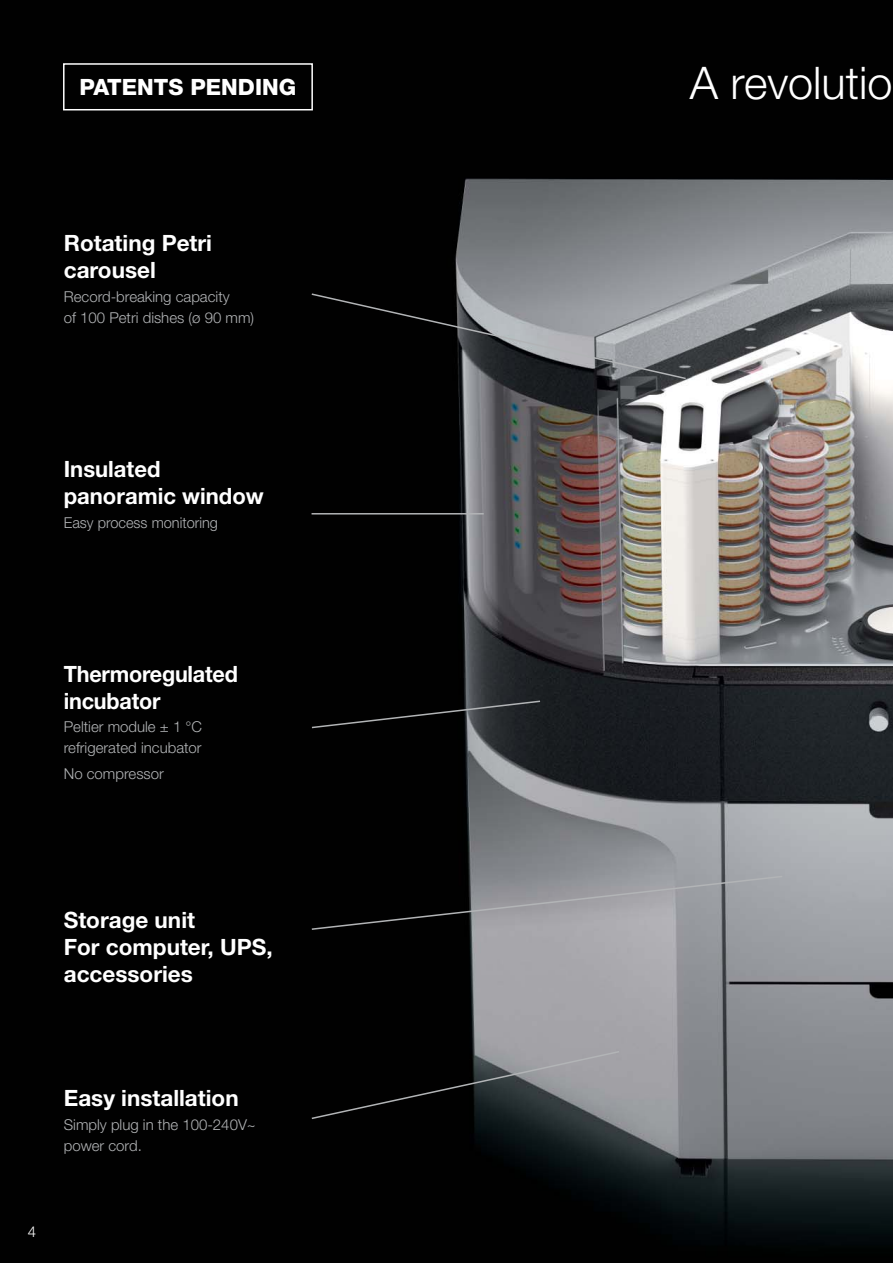
<style>
.page{position:relative;width:893px;height:1263px;background:#fff}
.page>*{position:absolute;margin:0;border:0;box-sizing:border-box;transform-origin:0 0}
.t1{font:300 45px "Helvetica Neue";color:#fff}
.t2{font:700 22.5px/27px "Helvetica Neue";color:#fff}
.t3{font:700 22.5px/27px "Helvetica Neue";color:#fff;scale:.96 1}
.t4{font:800 22.5px "Helvetica Neue";color:#fff}
.t5{font:300 15px/21px "Helvetica Neue";color:#b2b4b6}
.t6{font:300 15px "Helvetica Neue";color:#fff}
</style>
<div class="page">
<img style="left:0;top:0;width:893px;height:1263px">
<svg style="left:310px;top:292px;width:377px;height:88px;background:#505254"></svg>
<svg style="left:305px;top:512px;width:180px;height:3px"></svg>
<svg style="left:310px;top:700px;width:232px;height:29px;background:#18191b"></svg>
<svg style="left:310px;top:1050px;width:311px;height:70px;background:#36393a"></svg>
<svg style="left:310px;top:875px;width:474px;height:56px;background:#69696d"></svg>
<div style="left:63px;top:63px;width:250px;height:47px;border:2px solid #fff"></div>
<h2 class="t4" style="left:80px;top:79px;width:218px">PATENTS PENDING</h2>
<h2 class="t2" style="left:64px;top:233px;width:150px">Rotating Petri carousel</h2>
<p class="t5" style="left:64px;top:288px;width:192px">Record-breaking capacity<br>of 100 Petri dishes (ø 90 mm)</p>
<h2 class="t2" style="left:64px;top:458px;width:201px">Insulated panoramic window</h2>
<p class="t5" style="left:64px;top:514px;width:156px">Easy process monitoring</p>
<h2 class="t3" style="left:64px;top:663px;width:183px">Thermoregulated incubator</h2>
<p class="t5" style="left:64px;top:718px;width:140px">Peltier module ± 1 °C refrigerated incubator</p>
<p class="t5" style="left:64px;top:765px;width:102px">No compressor</p>
<h2 class="t2" style="left:64px;top:909px;width:210px">Storage unit<br>For computer, UPS, accessories</h2>
<h2 class="t2" style="left:64px;top:1088px;width:176px">Easy installation</h2>
<p class="t5" style="left:64px;top:1116px;width:194px">Simply plug in the 100-240V~ power cord.</p>
<p class="t6" style="left:28px;top:1226px;width:10px">4</p>
<h1 class="t1" style="left:690px;top:67px;width:204px">A revolutio</h1>
</div>
